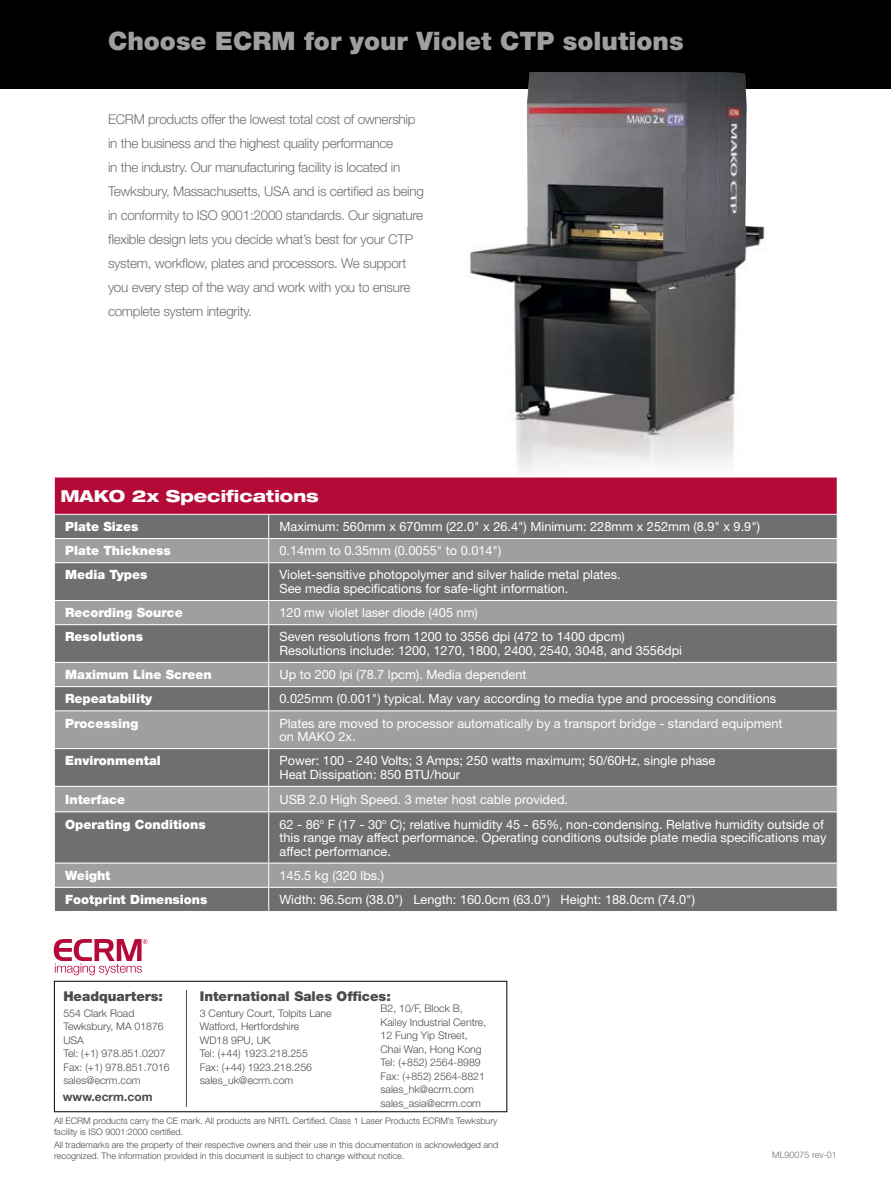
<style>
.page{position:relative;width:891px;height:1188px;background:#fff}
.page>*{position:absolute;margin:0;border:0;box-sizing:border-box;transform-origin:0 0}
.t1{font:900 25.5px "Helvetica Neue LT Std";color:#9d9fa1}
.t2{font:800 expanded 16.5px "Helvetica Neue LT Std";color:#fff}
.t3{font:300 13.5px/24px "Helvetica Neue LT Std";letter-spacing:-.02em;color:#6d6f71}
.t4{font:900 13.5px "Helvetica Neue LT Std";color:#4b4b4d}
.t5{font:12.75px/13.5px "Helvetica Neue LT Std";color:#fff}
.t6{font:900 12.75px "Helvetica Neue LT Std";color:#fff}
.t7{font:700 12px "Helvetica Neue LT Std";color:#4b4b4d}
.t8{font:300 10.5px/13.5px "Helvetica Neue LT Std";color:#4b4b4d}
.t9{font:300 9px/10.5px "Helvetica Neue LT Std";color:#4b4b4d}
.t10{font:300 9px "Helvetica Neue LT Std";color:#6d6f71}
</style>
<div class="page">
<div style="left:0;top:0;width:891px;height:89px;background:#000"></div>
<img style="left:465px;top:72px;width:301px;height:401px">
<svg style="left:54px;top:939px;width:94px;height:36px"></svg>
<hr style="left:186px;top:990px;width:1px;height:117px;background:#4b4b4d">
<div style="left:54px;top:477px;width:783px;height:37px;background:#b50938"></div>
<div style="left:55px;top:515px;width:782px;height:396px;background:#6d6f71"></div>
<svg style="left:55px;top:539px;width:782px;height:348px;background:#838587"></svg>
<hr style="left:54px;top:477px;width:215px;height:1px;background:#fff">
<hr style="left:54px;top:477px;width:1px;height:37px;background:#fff">
<hr style="left:269px;top:477px;width:569px;height:1px;background:#fff">
<hr style="left:54px;top:538px;width:215px;height:1px;background:#fff">
<svg style="left:54px;top:515px;width:1px;height:23px"></svg>
<hr style="left:269px;top:538px;width:569px;height:1px;background:#fff">
<svg style="left:268px;top:515px;width:1px;height:47px"></svg>
<hr style="left:54px;top:562px;width:215px;height:1px;background:#fff">
<hr style="left:269px;top:562px;width:569px;height:1px;background:#fff">
<hr style="left:268px;top:563px;width:1px;height:37px;background:#fff">
<hr style="left:54px;top:600px;width:215px;height:1px;background:#fff">
<hr style="left:269px;top:600px;width:569px;height:1px;background:#fff">
<svg style="left:268px;top:601px;width:1px;height:23px"></svg>
<hr style="left:54px;top:624px;width:215px;height:1px;background:#fff">
<hr style="left:269px;top:624px;width:569px;height:1px;background:#fff">
<hr style="left:268px;top:625px;width:1px;height:37px;background:#fff">
<hr style="left:54px;top:662px;width:215px;height:1px;background:#fff">
<hr style="left:269px;top:662px;width:569px;height:1px;background:#fff">
<hr style="left:54px;top:686px;width:215px;height:1px;background:#fff">
<svg style="left:54px;top:687px;width:1px;height:24px"></svg>
<hr style="left:269px;top:686px;width:569px;height:1px;background:#fff">
<svg style="left:268px;top:663px;width:1px;height:48px"></svg>
<hr style="left:54px;top:711px;width:215px;height:1px;background:#fff">
<hr style="left:269px;top:711px;width:569px;height:1px;background:#fff">
<hr style="left:268px;top:711px;width:1px;height:37px;background:#fff">
<hr style="left:54px;top:748px;width:215px;height:1px;background:#fff">
<hr style="left:269px;top:748px;width:569px;height:1px;background:#fff">
<hr style="left:268px;top:749px;width:1px;height:37px;background:#fff">
<hr style="left:54px;top:786px;width:215px;height:1px;background:#fff">
<hr style="left:269px;top:786px;width:569px;height:1px;background:#fff">
<svg style="left:268px;top:787px;width:1px;height:24px"></svg>
<hr style="left:54px;top:811px;width:215px;height:1px;background:#fff">
<hr style="left:269px;top:811px;width:569px;height:1px;background:#fff">
<hr style="left:268px;top:812px;width:1px;height:51px;background:#fff">
<hr style="left:54px;top:863px;width:215px;height:1px;background:#fff">
<hr style="left:269px;top:863px;width:569px;height:1px;background:#fff">
<hr style="left:54px;top:887px;width:215px;height:1px;background:#fff">
<svg style="left:54px;top:863px;width:1px;height:48px"></svg>
<hr style="left:269px;top:887px;width:569px;height:1px;background:#fff">
<svg style="left:268px;top:863px;width:1px;height:48px"></svg>
<h1 class="t1" style="left:108px;top:25px;width:577px">Choose ECRM for your Violet CTP solutions</h1>
<p class="t3" style="left:108px;top:107px;width:317px">ECRM products offer the lowest total cost of ownership in the business and the highest quality performance<br>in the industry. Our manufacturing facility is located in Tewksbury, Massachusetts, USA and is certified as being in conformity to ISO 9001:2000 standards. Our signature flexible design lets you decide what’s best for your CTP system, workflow, plates and processors. We support you every step of the way and work with you to ensure complete system integrity.</p>
<p class="t2" style="left:60px;top:485px;width:260px">MAKO 2x Specifications</p>
<p class="t6" style="left:65px;top:519px;width:75px">Plate Sizes</p>
<p class="t5" style="left:280px;top:520px;width:482px">Maximum: 560mm x 670mm (22.0" x 26.4") Minimum: 228mm x 252mm (8.9" x 9.9")</p>
<p class="t6" style="left:65px;top:543px;width:107px">Plate Thickness</p>
<p class="t5" style="left:280px;top:544px;width:223px">0.14mm to 0.35mm (0.0055" to 0.014")</p>
<p class="t6" style="left:65px;top:567px;width:84px">Media Types</p>
<p class="t5" style="left:280px;top:568px;width:343px">Violet-sensitive photopolymer and silver halide metal plates.<br>See media specifications for safe-light information.</p>
<p class="t6" style="left:65px;top:605px;width:119px">Recording Source</p>
<p class="t5" style="left:280px;top:606px;width:200px">120 mw violet laser diode (405 nm)</p>
<p class="t6" style="left:65px;top:629px;width:79px">Resolutions</p>
<p class="t5" style="left:280px;top:630px;width:404px">Seven resolutions from 1200 to 3556 dpi (472 to 1400 dpcm)<br>Resolutions include: 1200, 1270, 1800, 2400, 2540, 3048, and 3556dpi</p>
<p class="t6" style="left:65px;top:667px;width:148px">Maximum Line Screen</p>
<p class="t5" style="left:280px;top:668px;width:249px">Up to 200 lpi (78.7 lpcm). Media dependent</p>
<p class="t6" style="left:65px;top:691px;width:89px">Repeatability</p>
<p class="t5" style="left:280px;top:692px;width:498px">0.025mm (0.001") typical. May vary according to media type and processing conditions</p>
<p class="t6" style="left:65px;top:715px;width:75px">Processing</p>
<p class="t5" style="left:280px;top:716px;width:505px">Plates are moved to processor automatically by a transport bridge - standard equipment on MAKO 2x.</p>
<p class="t6" style="left:65px;top:753px;width:97px">Environmental</p>
<p class="t5" style="left:280px;top:754px;width:437px">Power: 100 - 240 Volts; 3 Amps; 250 watts maximum; 50/60Hz, single phase<br>Heat Dissipation: 850 BTU/hour</p>
<p class="t6" style="left:65px;top:791px;width:61px">Interface</p>
<p class="t5" style="left:280px;top:792px;width:290px">USB 2.0 High Speed. 3 meter host cable provided.</p>
<p class="t6" style="left:65px;top:816px;width:142px">Operating Conditions</p>
<p class="t5" style="left:280px;top:817px;width:548px">62 - 86<sup>o</sup> F (17 - 30<sup>o</sup> C); relative humidity 45 - 65%, non-condensing. Relative humidity outside of this range may affect performance. Operating conditions outside plate media specifications may affect performance.</p>
<p class="t6" style="left:65px;top:868px;width:47px">Weight</p>
<p class="t5" style="left:280px;top:868px;width:106px">145.5 kg (320 lbs.)</p>
<p class="t6" style="left:65px;top:892px;width:144px">Footprint Dimensions</p>
<p class="t5" style="left:280px;top:893px;width:417px">Width: 96.5cm (38.0") Length: 160.0cm (63.0") Height: 188.0cm (74.0")</p>
<p class="t4" style="left:63px;top:988px;width:101px">Headquarters:</p>
<p class="t8" style="left:63px;top:1006px;width:108px">554 Clark Road<br>Tewksbury, MA 01876<br>USA<br>Tel: (+1) 978.851.0207<br>Fax: (+1) 978.851.7016 sales@ecrm.com</p>
<p class="t7" style="left:63px;top:1089px;width:91px">www.ecrm.com</p>
<p class="t4" style="left:200px;top:988px;width:193px">International Sales Offices:</p>
<p class="t8" style="left:200px;top:1006px;width:133px">3 Century Court, Tolpits Lane<br>Watford, Hertfordshire<br>WD18 9PU, UK<br>Tel: (+44) 1923.218.255<br>Fax: (+44) 1923.218.256 sales_uk@ecrm.com</p>
<p class="t8" style="left:381px;top:1001px;width:107px">B2, 10/F, Block B,<br>Kailey Industrial Centre,<br>12 Fung Yip Street,<br>Chai Wan, Hong Kong<br>Tel: (+852) 2564-8989<br>Fax: (+852) 2564-8821 sales_hk@ecrm.com sales_asia@ecrm.com</p>
<p class="t9" style="left:54px;top:1116px;width:445px">All ECRM products carry the CE mark. All products are NRTL Certified. Class 1 Laser Products ECRM’s Tewksbury facility is ISO 9001:2000 certified.</p>
<p class="t9" style="left:54px;top:1140px;width:446px">All trademarks are the property of their respective owners and their use in this documentation is acknowledged and recognized. The information provided in this document is subject to change without notice.</p>
<p class="t10" style="left:772px;top:1149px;width:66px">ML90075 rev-01</p>
</div>
